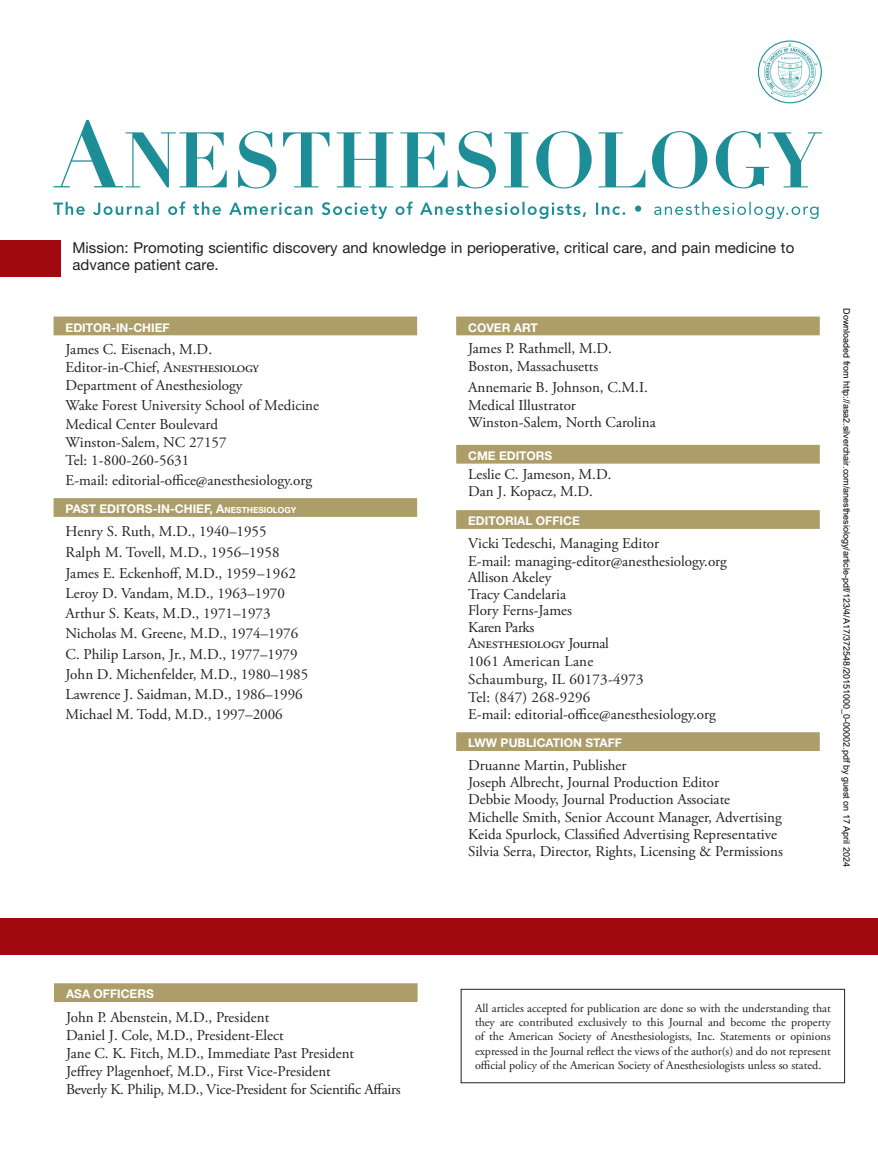
<style>
.page{position:relative;width:878px;height:1175px;background:#fff}
.page>*{position:absolute;margin:0;border:0;box-sizing:border-box;transform-origin:0 0}
.t1{font:15px/18px "Adobe Garamond Pro";color:#231f20}
.t2{font:15px/16.5px "Helvetica Neue";letter-spacing:.005em;color:#231f20}
.t3{font:15px/16.5px "Adobe Garamond Pro";letter-spacing:-.02em;color:#231f20}
.t4{font:12px/14.2px "Adobe Garamond Pro";color:#231f20;text-align:justify}
.t5{font:700 12px "Helvetica Neue";color:#fff}
.t6{font:9px "Arial";color:#000}
.s1{font-style:inherit}
.s2{font-size:8.4px}
</style>
<div class="page">
<svg style="left:53px;top:201px;width:765px;height:18px"></svg>
<svg style="left:54px;top:120px;width:767px;height:68px"></svg>
<svg style="left:757px;top:41px;width:64px;height:62px"></svg>
<div style="left:0;top:240px;width:61px;height:36px;background:#a1080f"></div>
<div style="left:0;top:918px;width:878px;height:36px;background:#a1080f"></div>
<div style="left:54px;top:316px;width:363px;height:19px;background:#ac9d69"></div>
<div style="left:54px;top:498px;width:363px;height:19px;background:#ac9d69"></div>
<div style="left:456px;top:316px;width:363px;height:19px;background:#ac9d69"></div>
<div style="left:456px;top:445px;width:363px;height:18px;background:#ac9d69"></div>
<div style="left:456px;top:510px;width:363px;height:19px;background:#ac9d69"></div>
<div style="left:456px;top:732px;width:363px;height:19px;background:#ac9d69"></div>
<div style="left:54px;top:983px;width:363px;height:19px;background:#ac9d69"></div>
<div style="left:460px;top:988px;width:384px;height:95px;border:1px solid #231f20"></div>
<p class="t2" style="left:72px;top:240px;width:723px">Mission: Promoting scientific discovery and knowledge in perioperative, critical care, and pain medicine to advance patient care.</p>
<p class="t5" style="left:66px;top:320px;width:105px">EDITOR-IN-CHIEF</p>
<p class="t1" style="left:66px;top:341px;width:195px">James C. Eisenach, M.D.<br>Editor-in-Chief, Anesthesiology<br>Department of Anesthesiology</p>
<p class="t1" style="left:66px;top:395px;width:255px;line-height:19.5px">Wake Forest University School of Medicine<br>Medical Center Boulevard</p>
<p class="t1" style="left:66px;top:434px;width:162px">Winston-Salem, NC 27157<br>Tel: 1-800-260-5631</p>
<p class="t1" style="left:66px;top:471px;width:248px">E-mail: editorial-office@anesthesiology.org</p>
<p class="t5" style="left:66px;top:501px;width:232px">PAST EDITORS-IN-CHIEF, <span class="s1">A</span><span class="s2">NESTHESIOLOGY</span></p>
<p class="t1" style="left:66px;top:520px;width:215px;line-height:21.8px">Henry S. Ruth, M.D., 1940–1955<br>Ralph M. Tovell, M.D., 1956–1958</p>
<p class="t1" style="left:66px;top:563px;width:244px;line-height:20.2px">James E. Eckenhoff, M.D., 1959–1962<br>Leroy D. Vandam, M.D., 1963–1970<br>Arthur S. Keats, M.D., 1971–1973<br>Nicholas M. Greene, M.D., 1974–1976<br>C. Philip Larson, Jr., M.D., 1977–1979<br>John D. Michenfelder, M.D., 1980–1985<br>Lawrence J. Saidman, M.D., 1986–1996<br>Michael M. Todd, M.D., 1997–2006</p>
<p class="t5" style="left:468px;top:320px;width:71px">COVER ART</p>
<p class="t1" style="left:468px;top:340px;width:145px;line-height:17.2px">James P. Rathmell, M.D.<br>Boston, Massachusetts</p>
<p class="t1" style="left:468px;top:379px;width:189px;line-height:17.2px">Annemarie B. Johnson, C.M.I.<br>Medical Illustrator<br>Winston-Salem, North Carolina</p>
<p class="t5" style="left:468px;top:448px;width:86px">CME EDITORS</p>
<p class="t1" style="left:468px;top:466px;width:145px;line-height:17.2px">Leslie C. Jameson, M.D.<br>Dan J. Kopacz, M.D.</p>
<p class="t5" style="left:468px;top:513px;width:113px">EDITORIAL OFFICE</p>
<p class="t1" style="left:468px;top:534px;width:260px">Vicki Tedeschi, Managing Editor<br>E-mail: managing-editor@anesthesiology.org</p>
<p class="t3" style="left:468px;top:569px;width:142px">Allison Akeley<br>Tracy Candelaria<br>Flory Ferns-James<br>Karen Parks<br>Anesthesiology Journal</p>
<p class="t1" style="left:468px;top:653px;width:177px">1061 American Lane<br>Schaumburg, IL 60173-4973<br>Tel: (847) 268-9296</p>
<p class="t1" style="left:468px;top:705px;width:249px">E-mail: editorial-office@anesthesiology.org</p>
<p class="t5" style="left:468px;top:735px;width:155px">LWW PUBLICATION STAFF</p>
<p class="t1" style="left:468px;top:757px;width:316px;line-height:17.2px">Druanne Martin, Publisher<br>Joseph Albrecht, Journal Production Editor<br>Debbie Moody, Journal Production Associate Michelle Smith, Senior Account Manager, Advertising Keida Spurlock, Classified Advertising Representative Silvia Serra, Director, Rights, Licensing &amp; Permissions</p>
<p class="t6" style="left:850px;top:308px;width:560px;rotate:90deg">Downloaded from http://asa2.silverchair.com/anesthesiology/article-pdf/123/4/A17/372548/20151000_0-00002.pdf by guest on 17 April 2024</p>
<p class="t5" style="left:66px;top:986px;width:89px">ASA OFFICERS</p>
<p class="t1" style="left:66px;top:1009px;width:336px">John P. Abenstein, M.D., President<br>Daniel J. Cole, M.D., President-Elect<br>Jane C. K. Fitch, M.D., Immediate Past President<br>Jeffrey Plagenhoef, M.D., First Vice-President<br>Beverly K. Philip, M.D., Vice-President for Scientific Affairs</p>
<p class="t4" style="left:475px;top:1001px;width:357px">All articles accepted for publication are done so with the understanding that they are contributed exclusively to this Journal and become the property of the American Society of Anesthesiologists, Inc. Statements or opinions expressed in the Journal reflect the views of the author(s) and do not represent official policy of the American Society of Anesthesiologists unless so stated.</p>
</div>
